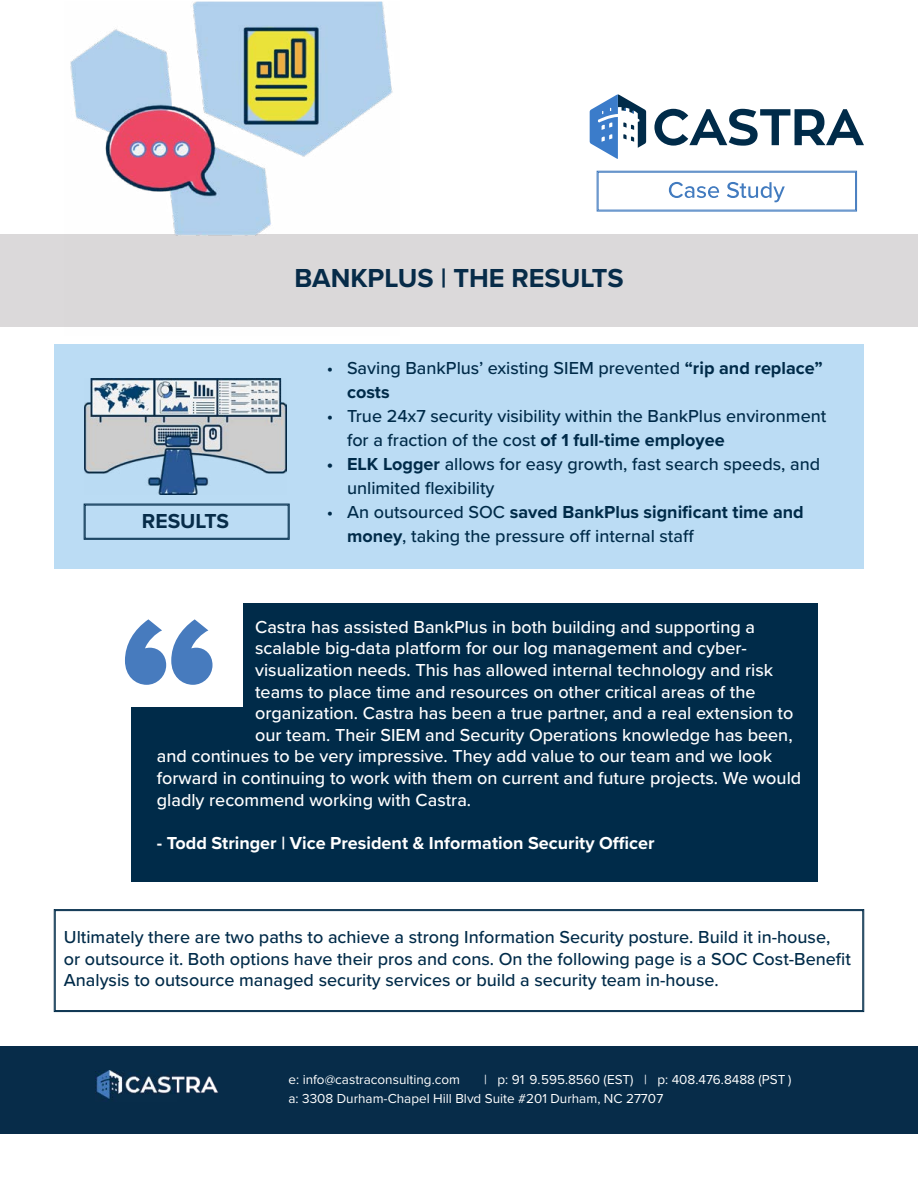
<style>
.page{position:relative;width:918px;height:1188px;background:#fff}
.page>*{position:absolute;margin:0;border:0;box-sizing:border-box;transform-origin:0 0}
.t1{font:700 27px "Proxima Nova";color:#072c49}
.t2{font:700 21px "Proxima Nova";color:#072c49}
.t3{font:500 18px/24px "Proxima Nova";color:#002b49}
.t4{font:500 18px "Proxima Nova";color:#fff}
.t5{font:700 18px "Proxima Nova";color:#fff}
.t6{font:13.5px/19.5px "Proxima Nova";color:#fff}
.s1{font-weight:700}
</style>
<div class="page">
<div style="left:132px;top:603px;width:686px;height:278px;background:#002b49"></div>
<svg style="left:654px;top:109px;width:210px;height:37px"></svg>
<svg style="left:590px;top:94px;width:56px;height:65px"></svg>
<svg style="left:597px;top:171px;width:260px;height:41px"></svg>
<div style="left:0;top:234px;width:918px;height:93px;background:#dbd9da"></div>
<div style="left:54px;top:344px;width:810px;height:225px;background:#bbdcf4"></div>
<div style="left:100px;top:603px;width:143px;height:104px;background:#fff"></div>
<svg style="left:125px;top:619px;width:88px;height:66px"></svg>
<svg style="left:84px;top:504px;width:206px;height:36px"></svg>
<div style="left:85px;top:505px;width:203px;height:34px;border:1px solid #002b49"></div>
<svg style="left:54px;top:909px;width:810px;height:103px"></svg>
<div style="left:55px;top:910px;width:808px;height:101px;border:1px solid #002b49"></div>
<div style="left:0;top:1046px;width:918px;height:88px;background:#072c49"></div>
<img style="left:95px;top:1070px;width:124px;height:29px">
<img style="left:70px;top:2px;width:323px;height:234px">
<img style="left:85px;top:378px;width:201px;height:117px">
<p class="t2" style="left:142px;top:505px;width:89px">RESULTS</p>
<h1 class="t1" style="left:294px;top:258px;width:331px">BANKPLUS | THE RESULTS</h1>
<p class="t3" style="left:347px;top:356px;width:477px;text-indent:-20px">• Saving BankPlus’ existing SIEM prevented <span class="s1">“rip and replace” costs</span></p>
<p class="t3" style="left:347px;top:404px;width:481px;text-indent:-20px">• True 24x7 security visibility within the BankPlus environment for a fraction of the cost <span class="s1">of 1 full-time employee</span></p>
<p class="t3" style="left:347px;top:452px;width:475px;text-indent:-20px"><span class="s1">• ELK Logger</span> allows for easy growth, fast search speeds, and unlimited flexibility</p>
<p class="t3" style="left:347px;top:500px;width:458px;text-indent:-20px">• An outsourced SOC <span class="s1">saved BankPlus significant time and money</span>, taking the pressure off internal staff</p>
<p class="t4" style="left:255px;top:613px;width:502px">Castra has assisted BankPlus in both building and supporting a</p>
<p class="t4" style="left:255px;top:635px;width:493px">scalable big-data platform for our log management and cyber-</p>
<p class="t4" style="left:255px;top:656px;width:520px">visualization needs. This has allowed internal technology and risk</p>
<p class="t4" style="left:255px;top:678px;width:502px">teams to place time and resources on other critical areas of the</p>
<p class="t4" style="left:255px;top:700px;width:540px">organization. Castra has been a true partner, and a real extension to</p>
<p class="t4" style="left:255px;top:721px;width:539px">our team. Their SIEM and Security Operations knowledge has been,</p>
<p class="t4" style="left:157px;top:743px;width:617px">and continues to be very impressive. They add value to our team and we look</p>
<p class="t4" style="left:157px;top:764px;width:646px">forward in continuing to work with them on current and future projects. We would</p>
<p class="t4" style="left:157px;top:786px;width:316px">gladly recommend working with Castra.</p>
<p class="t5" style="left:157px;top:829px;width:499px">- Todd Stringer | Vice President &amp; Information Security Officer</p>
<p class="t3" style="left:64px;top:926px;width:789px;line-height:21.6px">Ultimately there are two paths to achieve a strong Information Security posture. Build it in-house, or outsource it. Both options have their pros and cons. On the following page is a SOC Cost-Benefit<br>Analysis to outsource managed security services or build a security team in-house.</p>
<p class="t6" style="left:289px;top:1069px;width:504px;text-indent:196px">| p: 91 9.595.8560 (EST) | p: 408.476.8488 (PST ) a: 3308 Durham-Chapel Hill Blvd Suite #201 Durham, NC 27707</p>
<p class="t6" style="left:288px;top:1069px;width:173px">e: info@castraconsulting.com</p>
</div>
